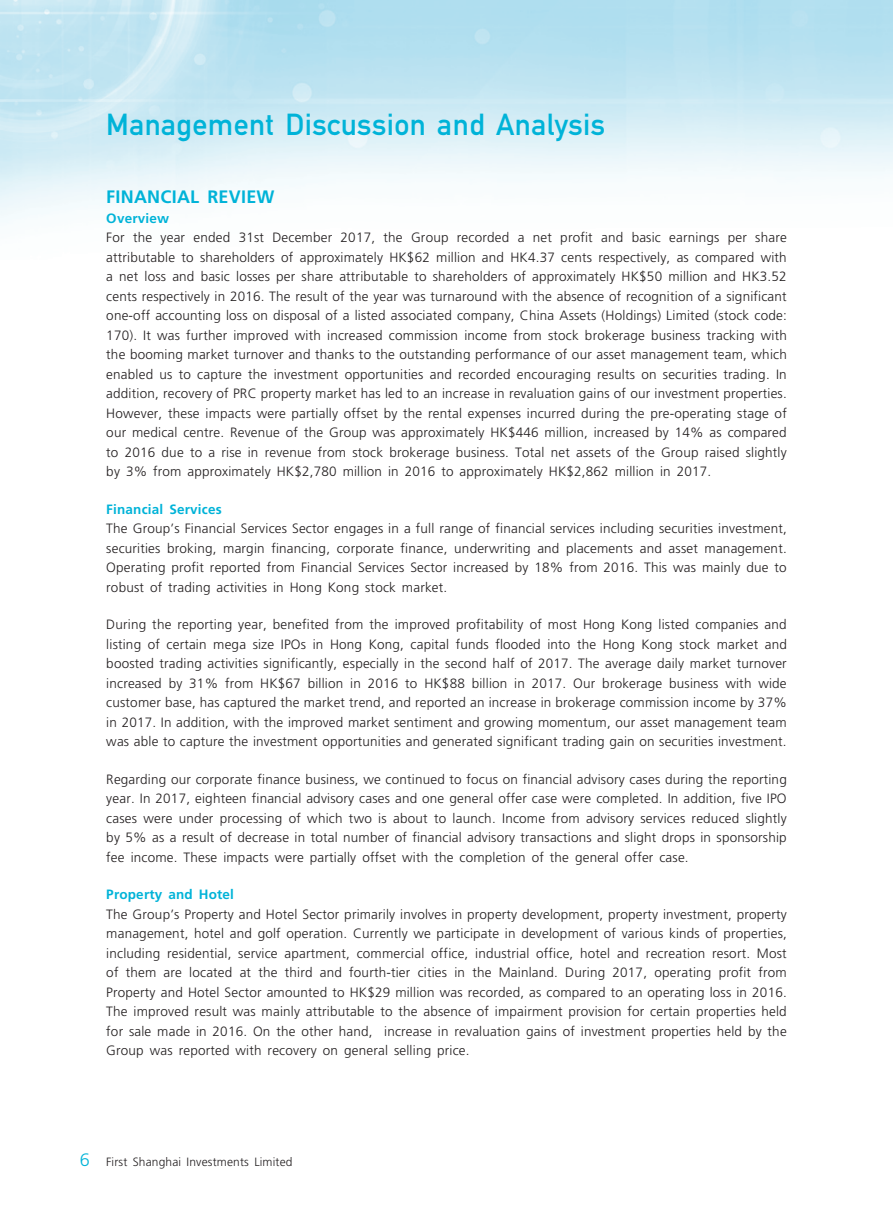
<style>
.page{position:relative;width:893px;height:1212px;background:#fff}
.page>*{position:absolute;margin:0;border:0;box-sizing:border-box;transform-origin:0 0}
.t1{font:30px "DIN Mittelschrift Std";letter-spacing:.01em;color:#00b3d8}
._03_H1{font:700 18px "Frutiger LT Std";letter-spacing:.015em;color:#00b3d8}
._11_P0{font:300 13.5px/19.5px "Frutiger LT Std";letter-spacing:.015em;color:#231f20;text-align:justify}
._04___H2{font:700 13.5px "Frutiger LT Std";letter-spacing:.015em;color:#00b3d8}
.t2{font:300 12px "Frutiger LT Std";letter-spacing:.015em;color:#231f20}
.s1{font-size:18px;color:#00b3d8}
</style>
<div class="page">
<h1 class="t1" style="left:106px;top:107px;width:500px">Management Discussion and Analysis</h1>
<p class="_03_H1" style="left:106px;top:186px;width:170px">FINANCIAL REVIEW</p>
<p class="_04___H2" style="left:106px;top:210px;width:64px">Overview</p>
<p class="_11_P0" style="left:106px;top:228px;width:682px">For the year ended 31st December 2017, the Group recorded a net profit and basic earnings per share attributable to shareholders of approximately HK$62 million and HK4.37 cents respectively, as compared with a net loss and basic losses per share attributable to shareholders of approximately HK$50 million and HK3.52 cents respectively in 2016. The result of the year was turnaround with the absence of recognition of a significant one-off accounting loss on disposal of a listed associated company, China Assets (Holdings) Limited (stock code:<br>170). It was further improved with increased commission income from stock brokerage business tracking with the booming market turnover and thanks to the outstanding performance of our asset management team, which enabled us to capture the investment opportunities and recorded encouraging results on securities trading. In addition, recovery of PRC property market has led to an increase in revaluation gains of our investment properties.<br>However, these impacts were partially offset by the rental expenses incurred during the pre-operating stage of our medical centre. Revenue of the Group was approximately HK$446 million, increased by 14% as compared to 2016 due to a rise in revenue from stock brokerage business. Total net assets of the Group raised slightly by 3% from approximately HK$2,780 million in 2016 to approximately HK$2,862 million in 2017.</p>
<p class="_04___H2" style="left:106px;top:501px;width:117px">Financial Services</p>
<p class="_11_P0" style="left:106px;top:519px;width:682px">The Group’s Financial Services Sector engages in a full range of financial services including securities investment, securities broking, margin financing, corporate finance, underwriting and placements and asset management.<br>Operating profit reported from Financial Services Sector increased by 18% from 2016. This was mainly due to robust of trading activities in Hong Kong stock market.</p>
<p class="_11_P0" style="left:106px;top:615px;width:682px">During the reporting year, benefited from the improved profitability of most Hong Kong listed companies and listing of certain mega size IPOs in Hong Kong, capital funds flooded into the Hong Kong stock market and boosted trading activities significantly, especially in the second half of 2017. The average daily market turnover increased by 31% from HK$67 billion in 2016 to HK$88 billion in 2017. Our brokerage business with wide customer base, has captured the market trend, and reported an increase in brokerage commission income by 37% in 2017. In addition, with the improved market sentiment and growing momentum, our asset management team was able to capture the investment opportunities and generated significant trading gain on securities investment.</p>
<p class="_11_P0" style="left:106px;top:769px;width:682px">Regarding our corporate finance business, we continued to focus on financial advisory cases during the reporting year. In 2017, eighteen financial advisory cases and one general offer case were completed. In addition, five IPO cases were under processing of which two is about to launch. Income from advisory services reduced slightly by 5% as a result of decrease in total number of financial advisory transactions and slight drops in sponsorship fee income. These impacts were partially offset with the completion of the general offer case.</p>
<p class="_04___H2" style="left:106px;top:887px;width:129px">Property and Hotel</p>
<p class="_11_P0" style="left:106px;top:904px;width:682px">The Group’s Property and Hotel Sector primarily involves in property development, property investment, property management, hotel and golf operation. Currently we participate in development of various kinds of properties, including residential, service apartment, commercial office, industrial office, hotel and recreation resort. Most of them are located at the third and fourth-tier cities in the Mainland. During 2017, operating profit from Property and Hotel Sector amounted to HK$29 million was recorded, as compared to an operating loss in 2016.<br>The improved result was mainly attributable to the absence of impairment provision for certain properties held for sale made in 2016. On the other hand, increase in revaluation gains of investment properties held by the Group was reported with recovery on general selling price.</p>
<p class="t2" style="left:80px;top:1154px;width:214px"><span class="s1">6</span> First Shanghai Investments Limited</p>
</div>
